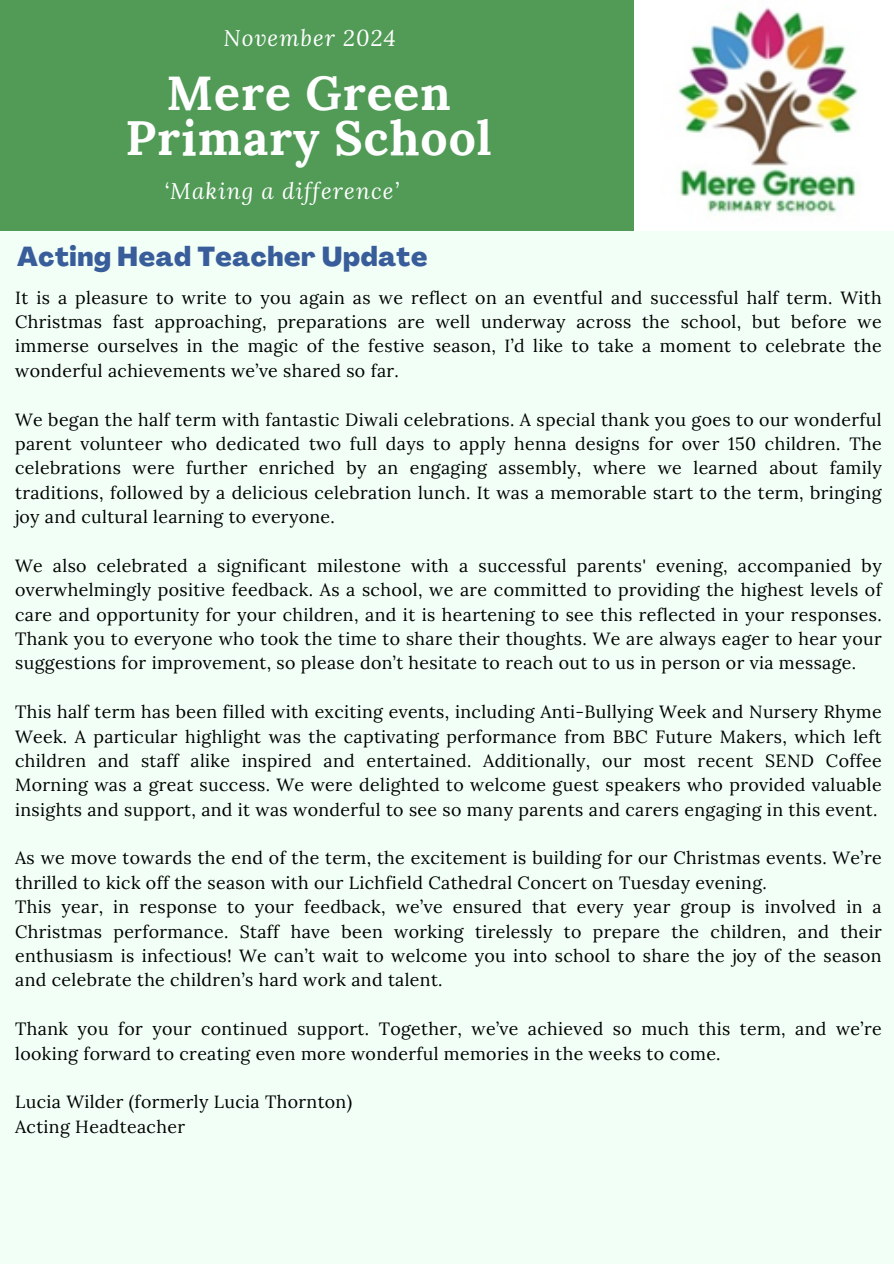
<style>
.page{position:relative;width:894px;height:1264px;background:#fff}
.page>*{position:absolute;margin:0;border:0;box-sizing:border-box;transform-origin:0 0}
.t1{font:700 48px/45px "Lora";letter-spacing:.02em;color:#fff;text-align:center}
.t2{font:800 27px "Agrandir";letter-spacing:.02em;color:#395d9b}
.t3{font:italic 22.5px "Lora";letter-spacing:.05em;color:#fff}
.t4{font:17.7px/24.3px "Lora";letter-spacing:.02em;color:#000;text-align:justify}
</style>
<div class="page">
<div style="left:0;top:0;width:893px;height:1263px;background:#f2fff6"></div>
<div style="left:0;top:0;width:634px;height:231px;background:#519b57"></div>
<img style="left:634px;top:0;width:259px;height:231px">
<p class="t3" style="left:223px;top:23px;width:173px">November 2024</p>
<h1 class="t1" style="left:126px;top:70px;width:367px">Mere Green<br>Primary School</h1>
<h3 class="t3" style="left:164px;top:176px;width:236px">‘Making a difference’</h3>
<h2 class="t2" style="left:17px;top:245px;width:412px">Acting Head Teacher Update</h2>
<p class="t4" style="left:15px;top:285px;width:867px">It is a pleasure to write to you again as we reflect on an eventful and successful half term. With Christmas fast approaching, preparations are well underway across the school, but before we immerse ourselves in the magic of the festive season, I’d like to take a moment to celebrate the wonderful achievements we’ve shared so far.</p>
<p class="t4" style="left:15px;top:407px;width:867px">We began the half term with fantastic Diwali celebrations. A special thank you goes to our wonderful parent volunteer who dedicated two full days to apply henna designs for over 150 children. The celebrations were further enriched by an engaging assembly, where we learned about family traditions, followed by a delicious celebration lunch. It was a memorable start to the term, bringing joy and cultural learning to everyone.</p>
<p class="t4" style="left:15px;top:553px;width:867px">We also celebrated a significant milestone with a successful parents' evening, accompanied by overwhelmingly positive feedback. As a school, we are committed to providing the highest levels of care and opportunity for your children, and it is heartening to see this reflected in your responses.<br>Thank you to everyone who took the time to share their thoughts. We are always eager to hear your suggestions for improvement, so please don’t hesitate to reach out to us in person or via message.</p>
<p class="t4" style="left:15px;top:699px;width:867px">This half term has been filled with exciting events, including Anti-Bullying Week and Nursery Rhyme Week. A particular highlight was the captivating performance from BBC Future Makers, which left children and staff alike inspired and entertained. Additionally, our most recent SEND Coffee Morning was a great success. We were delighted to welcome guest speakers who provided valuable insights and support, and it was wonderful to see so many parents and carers engaging in this event.</p>
<p class="t4" style="left:15px;top:845px;width:867px">As we move towards the end of the term, the excitement is building for our Christmas events. We’re thrilled to kick off the season with our Lichfield Cathedral Concert on Tuesday evening.</p>
<p class="t4" style="left:15px;top:894px;width:867px">This year, in response to your feedback, we’ve ensured that every year group is involved in a Christmas performance. Staff have been working tirelessly to prepare the children, and their enthusiasm is infectious! We can’t wait to welcome you into school to share the joy of the season and celebrate the children’s hard work and talent.</p>
<p class="t4" style="left:15px;top:1016px;width:867px">Thank you for your continued support. Together, we’ve achieved so much this term, and we’re looking forward to creating even more wonderful memories in the weeks to come.</p>
<p class="t4" style="left:15px;top:1089px;width:338px">Lucia Wilder (formerly Lucia Thornton)</p>
<p class="t4" style="left:15px;top:1114px;width:171px">Acting Headteacher</p>
</div>
